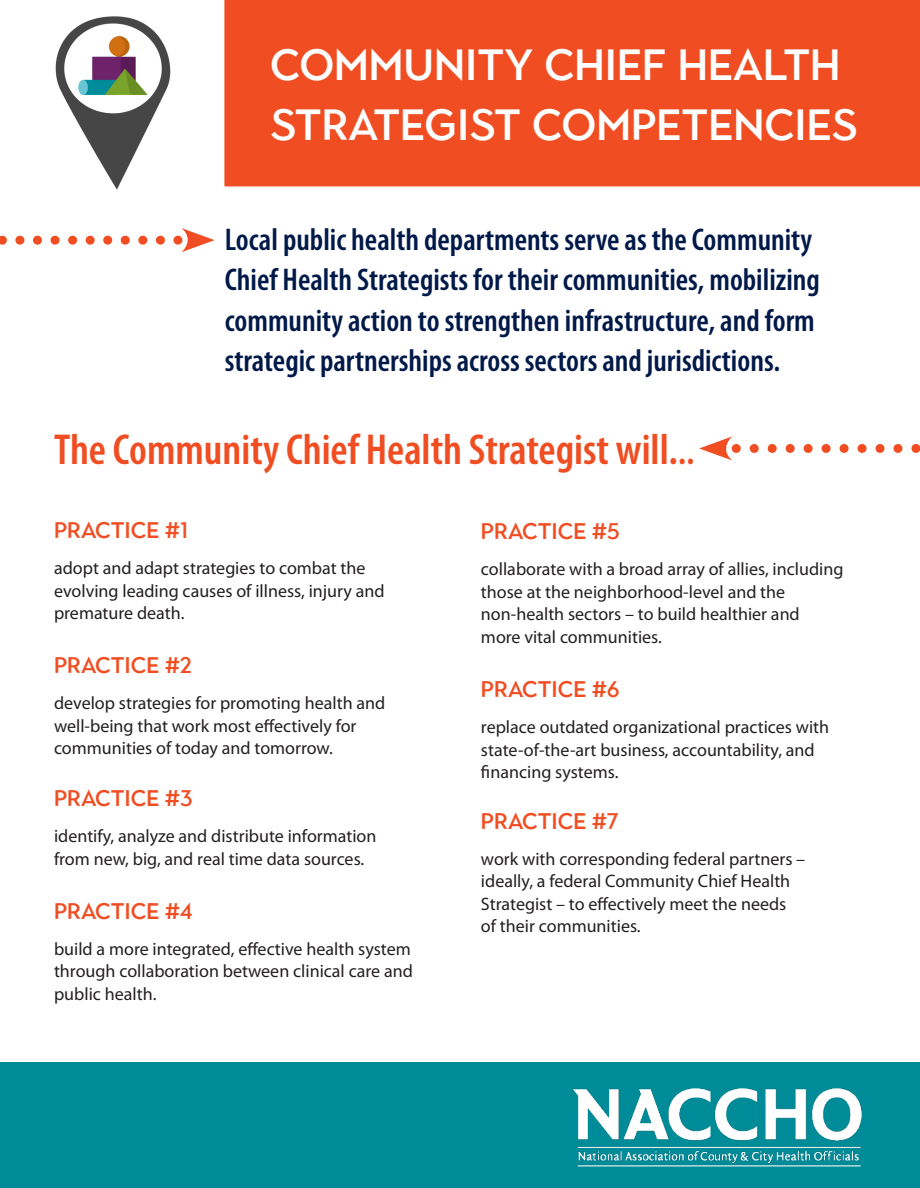
<style>
.page{position:relative;width:920px;height:1188px;background:#fff}
.page>*{position:absolute;margin:0;border:0;box-sizing:border-box;transform-origin:0 0}
.t1{font:500 43.5px/60px "Town 10 Display";color:#fff}
.t2{font:600 condensed 43.5px "Myriad Pro";color:#f04d22}
.t3{font:600 condensed 31.5px/40.5px "Myriad Pro";color:#001948}
.t4{font:500 22.5px "Town 10 Display";color:#f04d22}
.t5{font:18px/22.5px "Myriad Pro";color:#231f20}
.s1{font-size:39px}
</style>
<div class="page">
<div style="left:223px;top:0;width:697px;height:188px;background:#f04d22"></div>
<svg style="left:0;top:228px;width:214px;height:24px"></svg>
<div style="left:0;top:1063px;width:920px;height:125px;background:#008b98"></div>
<img style="left:573px;top:1089px;width:288px;height:77px">
<svg style="left:699px;top:436px;width:221px;height:24px"></svg>
<img style="left:55px;top:16px;width:116px;height:174px">
<p class="t1" style="left:270px;top:36px;width:589px">COMMUNITY CHIEF HEALTH<br>STRATEGIST COMPETENCIES</p>
<p class="t3" style="left:225px;top:219px;width:596px">Local public health departments serve as the Community Chief Health Strategists for their communities, mobilizing community action to strengthen infrastructure, and form strategic partnerships across sectors and jurisdictions.</p>
<p class="t2" style="left:54px;top:423px;width:642px">The Community Chief Health Strategist will.<span class="s1">..</span></p>
<p class="t4" style="left:54px;top:517px;width:136px">PRACTICE #1</p>
<p class="t5" style="left:54px;top:557px;width:332px">adopt and adapt strategies to combat the evolving leading causes of illness, injury and premature death.</p>
<p class="t4" style="left:54px;top:652px;width:139px">PRACTICE #2</p>
<p class="t5" style="left:54px;top:692px;width:333px">develop strategies for promoting health and well-being that work most effectively for communities of today and tomorrow.</p>
<p class="t4" style="left:54px;top:786px;width:140px">PRACTICE #3</p>
<p class="t5" style="left:54px;top:825px;width:324px">identify, analyze and distribute information from new, big, and real time data sources.</p>
<p class="t4" style="left:54px;top:898px;width:140px">PRACTICE #4</p>
<p class="t5" style="left:54px;top:937px;width:360px;text-align:justify">build a more integrated, effective health system through collaboration between clinical care and public health.</p>
<p class="t4" style="left:481px;top:518px;width:140px">PRACTICE #5</p>
<p class="t5" style="left:481px;top:557px;width:364px">collaborate with a broad array of allies, including those at the neighborhood-level and the non-health sectors – to build healthier and more vital communities.</p>
<p class="t4" style="left:481px;top:677px;width:140px">PRACTICE #6</p>
<p class="t5" style="left:481px;top:716px;width:350px">replace outdated organizational practices with state-of-the-art business, accountability, and financing systems.</p>
<p class="t4" style="left:481px;top:808px;width:139px">PRACTICE #7</p>
<p class="t5" style="left:481px;top:847px;width:326px">work with corresponding federal partners – ideally, a federal Community Chief Health Strategist – to effectively meet the needs of their communities.</p>
</div>
